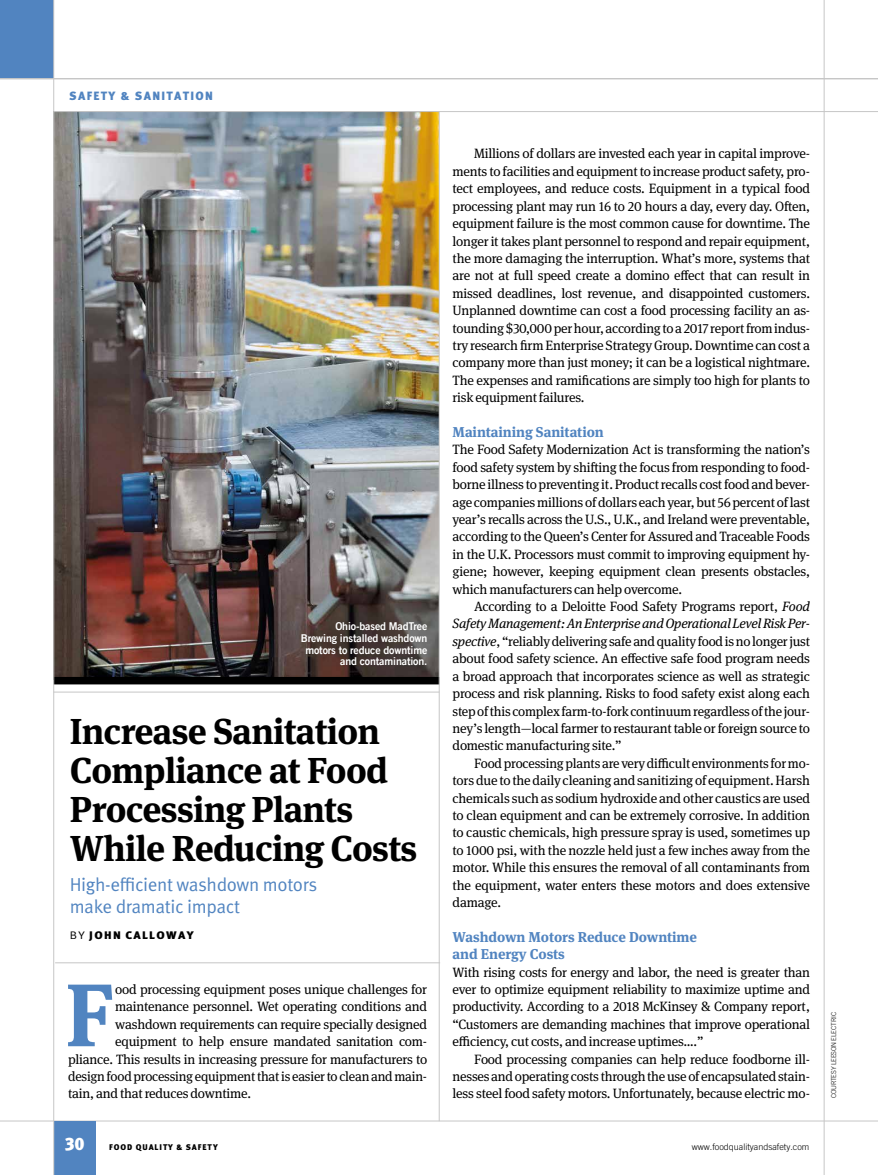
<style>
.page{position:relative;width:878px;height:1175px;background:#fff}
.page>*{position:absolute;margin:0;border:0;box-sizing:border-box;transform-origin:0 0}
.t1{font:700 88.65px "Meta Serif OT";color:#5184c0}
.t2{font:700 36px/39px "Meta Serif OT";letter-spacing:-.02em;color:#000}
.t3{font:18.75px/21.8px "Meta OT Norm";letter-spacing:-.02em;color:#5184c0}
.t4{font:900 18px "Meta OT";color:#fff}
.t5{font:700 14.25px/17.4px "Meta Serif OT";letter-spacing:-.005em;color:#5184c0}
.t6{font:13.5px/17.4px "Meta Serif OT";letter-spacing:-.015em;color:#000;text-align:justify}
.t7{font:900 12px "Meta OT";letter-spacing:.11em;color:#5184c0}
.t8{font:900 10.95px "Meta OT";letter-spacing:.11em;color:#000;scale:1.1 1}
.t9{font:10.8px/11.7px "Trade Gothic LT Com Bd 2";letter-spacing:-.01em;color:#fff;text-align:right}
.t10{font:300 9px "Trade Gothic LT Com";color:#000}
.t11{font:900 8.25px "Meta OT";letter-spacing:.11em;color:#000}
.t12{font:300 6.75px "Trade Gothic LT Com";letter-spacing:-.015em;color:#000}
.s1{font-family:"Meta OT Norm";font-weight:400}
.s2{font-style:italic}
</style>
<div class="page">
<hr style="left:0;top:1120px;width:878px;height:1px;background:#c6c6c6">
<hr style="left:823px;top:0;width:1px;height:1174px;background:#c6c6c6">
<hr style="left:55px;top:962px;width:385px;height:1px;background:#c6c6c6">
<img style="left:54px;top:112px;width:385px;height:565px">
<hr style="left:53px;top:692px;width:386px;height:1px;background:#c6c6c6">
<div style="left:53px;top:677px;width:386px;height:7px;background:#000"></div>
<div style="left:0;top:0;width:54px;height:79px;background:#5184c0"></div>
<div style="left:54px;top:1121px;width:41px;height:53px;background:#5184c0"></div>
<hr style="left:53px;top:0;width:1px;height:1174px;background:#c6c6c6">
<hr style="left:0;top:78px;width:878px;height:1px;background:#c6c6c6">
<hr style="left:439px;top:111px;width:1px;height:1010px;background:#c6c6c6">
<hr style="left:54px;top:111px;width:824px;height:1px;background:#c6c6c6">
<p class="t7" style="left:69px;top:88px;width:145px">SAFETY &amp; SANITATION</p>
<p class="t9" style="left:301px;top:620px;width:128px">Ohio-based MadTree<br>Brewing installed washdown motors to reduce downtime and contamination.</p>
<h2 class="t2" style="left:70px;top:711px;width:349px">Increase Sanitation<br>Compliance at Food<br>Processing Plants<br>While Reducing Costs</h2>
<h3 class="t3" style="left:70px;top:874px;width:249px">High-efficient washdown motors make dramatic impact</h3>
<p class="t8" style="left:70px;top:928px;width:114px"><span class="s1">BY</span> JOHN CALLOWAY</p>
<h1 class="t1" style="left:66px;top:959px;width:51px">F</h1>
<p class="t6" style="left:115px;top:980px;width:313px">ood processing equipment poses unique challenges for</p>
<p class="t6" style="left:115px;top:998px;width:313px">maintenance personnel. Wet operating conditions and</p>
<p class="t6" style="left:115px;top:1015px;width:313px">washdown requirements can require specially designed</p>
<p class="t6" style="left:115px;top:1032px;width:313px">equipment to help ensure mandated sanitation com-</p>
<p class="t6" style="left:68px;top:1050px;width:360px">pliance. This results in increasing pressure for manufacturers to</p>
<p class="t6" style="left:68px;top:1067px;width:360px">design food processing equipment that is easier to clean and main-</p>
<p class="t6" style="left:68px;top:1085px;width:185px">tain, and that reduces downtime.</p>
<p class="t6" style="left:452px;top:145px;width:359px;text-indent:22px">Millions of dollars are invested each year in capital improve&shy;ments to facilities and equipment to increase product safety, pro&shy;tect employees, and reduce costs. Equipment in a typical food processing plant may run 16 to 20 hours a day, every day. Often, equipment failure is the most common cause for downtime. The longer it takes plant personnel to respond and repair equipment, the more damaging the interruption. What’s more, systems that are not at full speed create a domino effect that can result in missed deadlines, lost revenue, and disappointed customers.<br>Unplanned downtime can cost a food processing facility an as&shy;tounding $30,000 per hour, according to a 2017 report from indus&shy;try research firm Enterprise Strategy Group. Downtime can cost a company more than just money; it can be a logistical nightmare.<br>The expenses and ramifications are simply too high for plants to risk equipment failures.</p>
<p class="t5" style="left:452px;top:423px;width:153px">Maintaining Sanitation</p>
<p class="t6" style="left:452px;top:441px;width:359px">The Food Safety Modernization Act is transforming the nation’s food safety system by shifting the focus from responding to food&shy;borne illness to preventing it. Product recalls cost food and bever&shy;age companies millions of dollars each year, but 56 percent of last year’s recalls across the U.S., U.K., and Ireland were preventable, according to the Queen’s Center for Assured and Traceable Foods in the U.K. Processors must commit to improving equipment hy&shy;giene; however, keeping equipment clean presents obstacles, which manufacturers can help overcome.</p>
<p class="t6" style="left:452px;top:597px;width:359px;text-indent:22px">According to a Deloitte Food Safety Programs report, <span class="s2">Food Safety Management: An Enterprise and Operational Level Risk Per&shy;spective</span>, “reliably delivering safe and quality food is no longer just about food safety science. An effective safe food program needs a broad approach that incorporates science as well as strategic process and risk planning. Risks to food safety exist along each step of this complex farm-to-fork continuum regardless of the jour&shy;ney’s length—local farmer to restaurant table or foreign source to domestic manufacturing site.”</p>
<p class="t6" style="left:452px;top:754px;width:359px;text-indent:22px">Food processing plants are very difficult environments for mo&shy;tors due to the daily cleaning and sanitizing of equipment. Harsh chemicals such as sodium hydroxide and other caustics are used to clean equipment and can be extremely corrosive. In addition to caustic chemicals, high pressure spray is used, sometimes up to 1000 psi, with the nozzle held just a few inches away from the motor. While this ensures the removal of all contaminants from the equipment, water enters these motors and does extensive damage.</p>
<p class="t5" style="left:452px;top:928px;width:246px">Washdown Motors Reduce Downtime and Energy Costs</p>
<p class="t6" style="left:452px;top:963px;width:359px">With rising costs for energy and labor, the need is greater than ever to optimize equipment reliability to maximize uptime and productivity. According to a 2018 McKinsey &amp; Company report, “Customers are demanding machines that improve operational efficiency, cut costs, and increase uptimes….”</p>
<p class="t6" style="left:452px;top:1050px;width:359px;text-indent:22px">Food processing companies can help reduce foodborne ill&shy;nesses and operating costs through the use of encapsulated stain&shy;less steel food safety motors. Unfortunately, because electric mo-</p>
<h3 class="t4" style="left:65px;top:1133px;width:21px">30</h3>
<p class="t11" style="left:109px;top:1142px;width:110px">FOOD QUALITY &amp; SAFETY</p>
<p class="t10" style="left:691px;top:1141px;width:119px">www.foodqualityandsafety.com</p>
<p class="t12" style="left:829px;top:1098px;width:88px;rotate:-90deg">COURTESY LEESON ELECTRIC</p>
</div>
